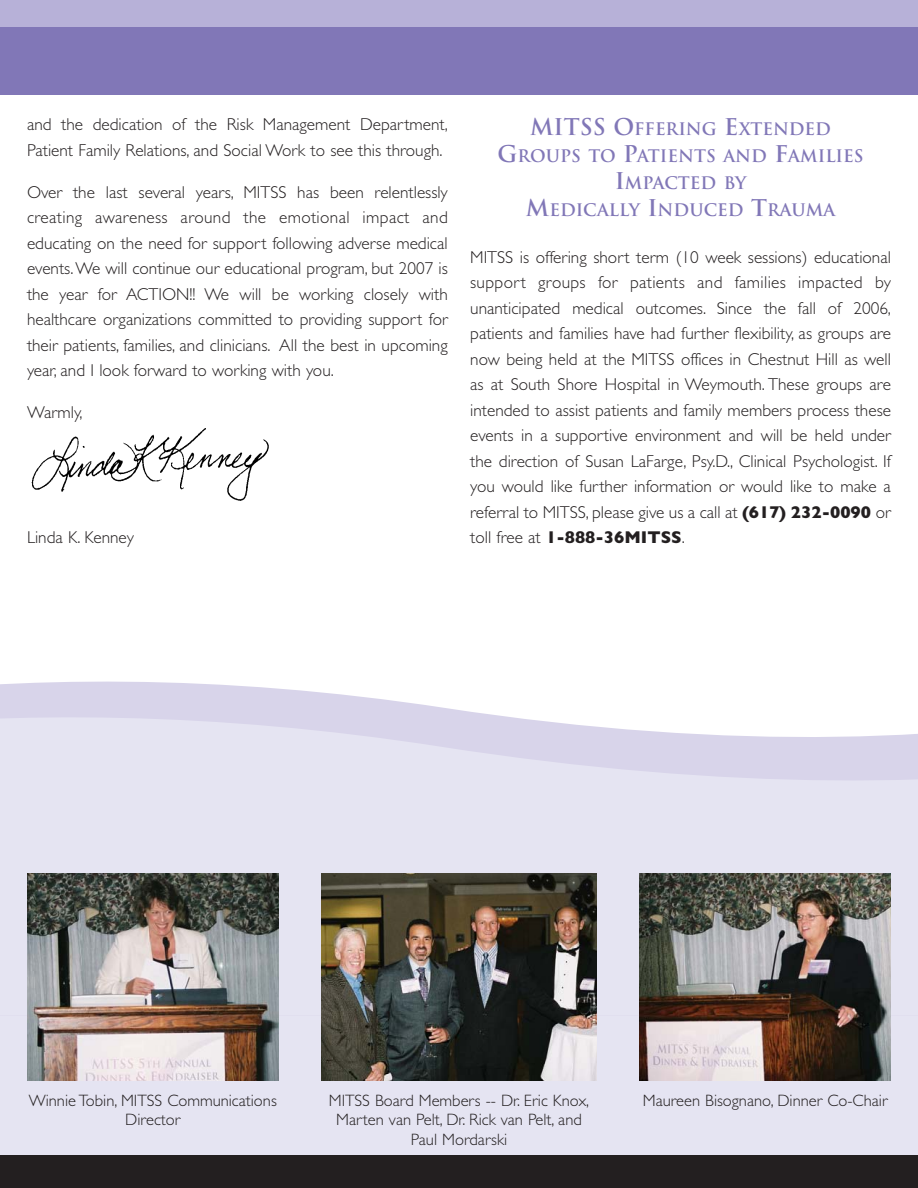
<style>
.page{position:relative;width:918px;height:1188px;background:#fff}
.page>*{position:absolute;margin:0;border:0;box-sizing:border-box;transform-origin:0 0}
.t1{font:300 17.25px/25.5px "Gill Sans";color:#231f20;text-align:justify}
.t2{font:700 16.8px/27px "Trajan";color:#8177b7;text-align:center}
.t3{font:300 16.5px/19.5px "Gill Sans";color:#231f20;text-align:center}
.s1{font-size:22.5px}
.s2{font-weight:700}
</style>
<div class="page">
<div style="left:0;top:1012px;width:918px;height:176px;background:#e5e4f2"></div>
<svg style="left:0;top:681px;width:918px;height:334px;background:#e5e3f1"></svg>
<div style="left:0;top:0;width:918px;height:94px;background:#8177b7"></div>
<div style="left:0;top:0;width:918px;height:27px;background:#b7b1d8"></div>
<div style="left:0;top:1156px;width:918px;height:32px;background:#231f20"></div>
<img style="left:639px;top:874px;width:252px;height:207px">
<img style="left:322px;top:874px;width:274px;height:207px">
<img style="left:27px;top:874px;width:252px;height:207px">
<img style="left:31px;top:428px;width:238px;height:73px">
<p class="t1" style="left:27px;top:114px;width:422px">and the dedication of the Risk Management Department,<br>Patient Family Relations, and Social Work to see this through.</p>
<p class="t1" style="left:27px;top:181px;width:422px">Over the last several years, MITSS has been relentlessly creating awareness around the emotional impact and educating on the need for support following adverse medical events.We will continue our educational program, but 2007 is the year for ACTION!! We will be working closely with healthcare organizations committed to providing support for their patients, families, and clinicians. All the best in upcoming year, and I look forward to working with you.</p>
<p class="t1" style="left:27px;top:401px;width:57px">Warmly,</p>
<p class="t1" style="left:27px;top:526px;width:109px">Linda K. Kenney</p>
<p class="t2" style="left:498px;top:116px;width:368px"><span class="s1">MITSS O</span>FFERING <span class="s1">E</span>XTENDED<br><span class="s1">G</span>ROUPS TO <span class="s1">P</span>ATIENTS AND <span class="s1">F</span>AMILIES<br><span class="s1">I</span>MPACTED BY<br><span class="s1">M</span>EDICALLY <span class="s1">I</span>NDUCED <span class="s1">T</span>RAUMA</p>
<p class="t1" style="left:470px;top:246px;width:422px">MITSS is offering short term (10 week sessions) educational support groups for patients and families impacted by unanticipated medical outcomes. Since the fall of 2006, patients and families have had further flexibility, as groups are now being held at the MITSS offices in Chestnut Hill as well as at South Shore Hospital in Weymouth. These groups are intended to assist patients and family members process these events in a supportive environment and will be held under the direction of Susan LaFarge, Psy.D., Clinical Psychologist. If you would like further information or would like to make a referral to MITSS, please give us a call at <span class="s2">(617) 232-0090</span> or toll free at <span class="s2">1-888-36MITSS</span>.</p>
<p class="t3" style="left:29px;top:1092px;width:250px">Winnie Tobin, MITSS Communications<br>Director</p>
<p class="t3" style="left:329px;top:1092px;width:262px">MITSS Board Members -- Dr. Eric Knox,</p>
<p class="t3" style="left:643px;top:1092px;width:246px">Maureen Bisognano, Dinner Co-Chair</p>
<p class="t3" style="left:336px;top:1112px;width:247px">Marten van Pelt, Dr. Rick van Pelt, and<br>Paul Mordarski</p>
</div>
